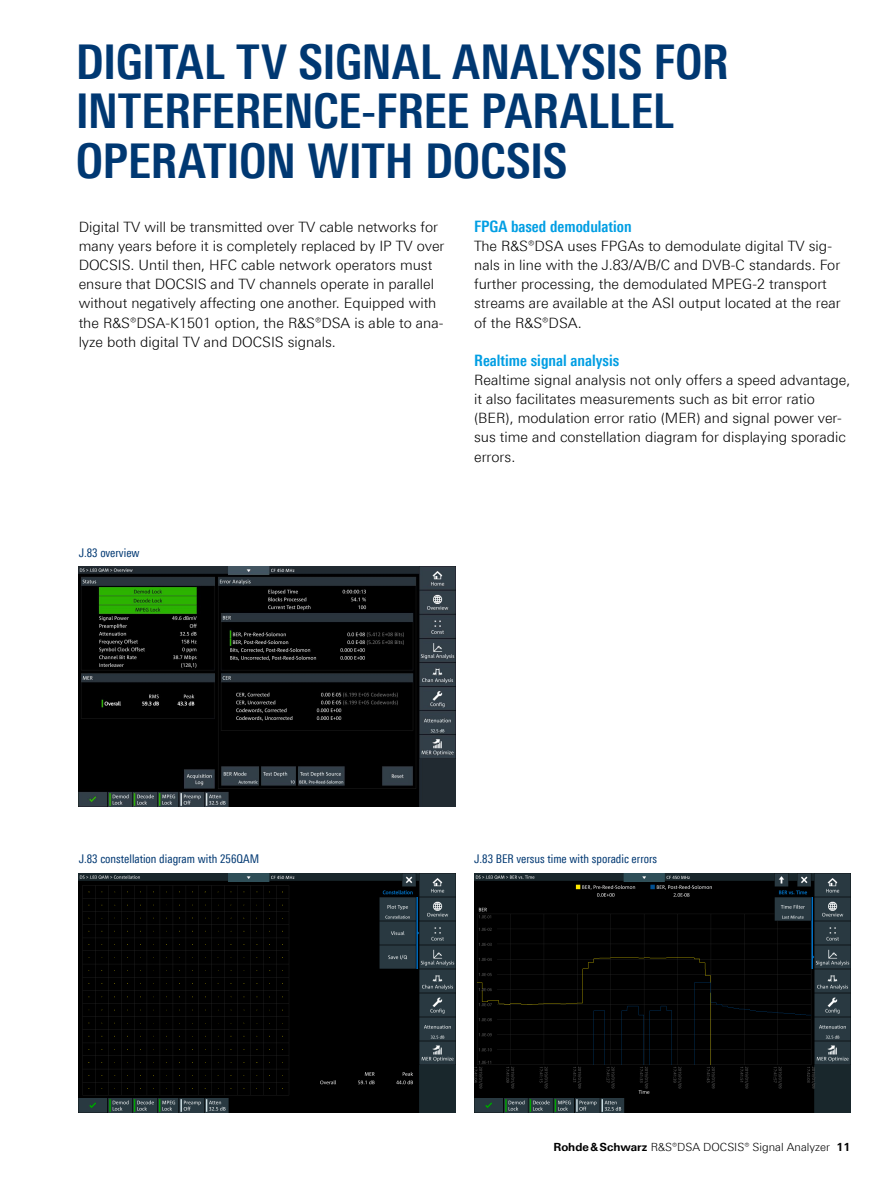
<style>
.page{position:relative;width:893px;height:1191px;background:#fff}
.page>*{position:absolute;margin:0;border:0;box-sizing:border-box;transform-origin:0 0}
.Seiten_Headline_32Pt{font:700 48px/49.5px "Linotype Univers 620 Cn";letter-spacing:-.01em;color:#003872}
.Absatzfett_cyan{font:700 15.75px "Linotype Univers 620 Cn";color:#009ee3}
.Haupttext_ohne_Absta{font:300 14.25px/19.2px "Linotype Univers 330";color:#000}
.Haupttext{font:300 14.25px/19.2px "Linotype Univers 330";color:#000}
.Bildunterschrift{font:12px "Linotype Univers 420 Cn";color:#003872}
.t1{font:300 11.25px "Linotype Univers 330";color:#000}
.s1{font-family:"Linotype Univers 630";font-weight:700}
</style>
<div class="page">
<img style="left:79px;top:873px;width:376px;height:239px">
<img style="left:474px;top:873px;width:376px;height:239px">
<img style="left:79px;top:567px;width:376px;height:239px">
<p class="Seiten_Headline_32Pt" style="left:76px;top:36px;width:655px">DIGITAL TV SIGNAL ANALYSIS FOR<br>INTERFERENCE-FREE PARALLEL<br>OPERATION WITH DOCSIS</p>
<p class="Haupttext" style="left:79px;top:217px;width:367px">Digital TV will be transmitted over TV cable networks for many years before it is completely replaced by IP TV over DOCSIS. Until then, HFC cable network operators must ensure that DOCSIS and TV channels operate in parallel without negatively affecting one another. Equipped with the R&amp;S®DSA-K1501 option, the R&amp;S®DSA is able to ana&shy;lyze both digital TV and DOCSIS signals.</p>
<p class="Absatzfett_cyan" style="left:474px;top:217px;width:159px">FPGA based demodulation</p>
<p class="Haupttext_ohne_Absta" style="left:474px;top:236px;width:368px">The R&amp;S®DSA uses FPGAs to demodulate digital TV sig&shy;nals in line with the J.83/A/B/C and DVB-C standards. For further processing, the demodulated MPEG-2 transport streams are available at the ASI output located at the rear of the R&amp;S®DSA.</p>
<p class="Absatzfett_cyan" style="left:474px;top:351px;width:147px">Realtime signal analysis</p>
<p class="Haupttext_ohne_Absta" style="left:474px;top:370px;width:378px">Realtime signal analysis not only offers a speed advantage, it also facilitates measurements such as bit error ratio (BER), modulation error ratio (MER) and signal power ver&shy;sus time and constellation diagram for displaying sporadic errors.</p>
<p class="Bildunterschrift" style="left:79px;top:546px;width:62px">J.83 overview</p>
<p class="Bildunterschrift" style="left:79px;top:852px;width:182px">J.83 constellation diagram with 256QAM</p>
<p class="Bildunterschrift" style="left:474px;top:852px;width:184px">J.83 BER versus time with sporadic errors</p>
<p class="t1" style="left:553px;top:1140px;width:299px"><span class="s1">Rohde&amp;Schwarz</span> R&amp;S®DSA DOCSIS® Signal Analyzer <span class="s1">11</span></p>
</div>
